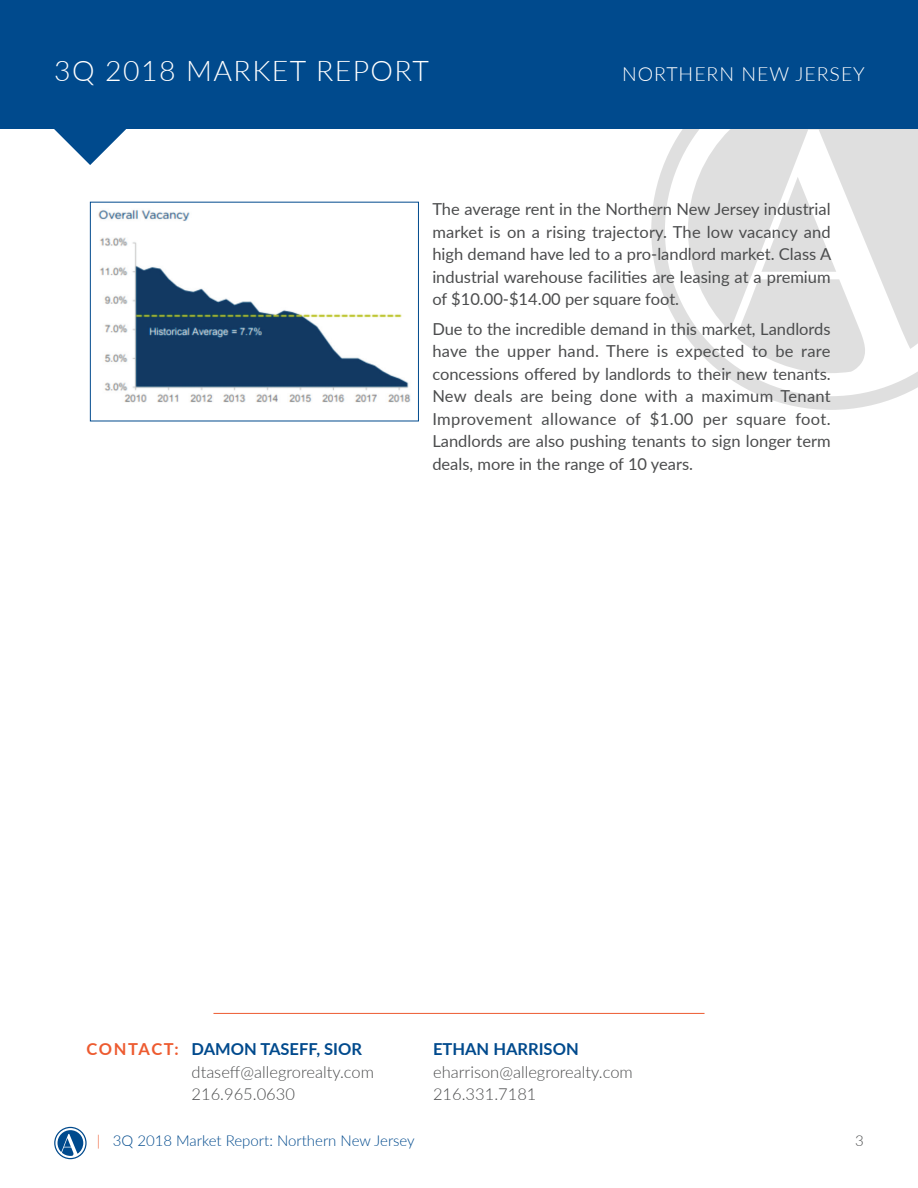
<style>
.page{position:relative;width:918px;height:1188px;background:#fff}
.page>*{position:absolute;margin:0;border:0;box-sizing:border-box;transform-origin:0 0}
.t1{font:300 28.5px "Lato";letter-spacing:.05em;color:#fff}
.t2{font:300 19.5px "Lato";letter-spacing:.05em;color:#fff}
.t3{font:16.5px/22.5px "Lato";color:#4b4c4d;text-align:justify}
.t4{font:300 16.5px "Lato";color:#4b4c4d}
.t5{font:700 16.5px "Lato";color:#004a8d}
.t6{font:300 15px "Lato";color:#004a8d}
.t7{font:300 15px "Lato";color:#4b4c4d}
.s1{color:#ed5b30}
</style>
<div class="page">
<svg style="left:651px;top:129px;width:267px;height:281px"></svg>
<svg style="left:737px;top:349px;width:128px;height:24px"></svg>
<svg style="left:688px;top:129px;width:230px;height:220px;fill:#dfdfdf"></svg>
<div style="left:0;top:0;width:918px;height:129px;background:#004a8d"></div>
<svg style="left:54px;top:129px;width:72px;height:36px"></svg>
<svg style="left:54px;top:1127px;width:33px;height:32px"></svg>
<img style="left:98px;top:210px;width:313px;height:193px">
<div style="left:90px;top:202px;width:329px;height:219px;border:1px solid #004a8d"></div>
<hr style="left:213px;top:1013px;width:492px;height:1px;background:#ed5b30">
<h1 class="t1" style="left:54px;top:51px;width:376px">3Q 2018 MARKET REPORT</h1>
<p class="t2" style="left:622px;top:60px;width:244px">NORTHERN NEW JERSEY</p>
<p class="t3" style="left:432px;top:197px;width:400px">The average rent in the Northern New Jersey industrial market is on a rising trajectory. The low vacancy and high demand have led to a pro-landlord market. Class A industrial warehouse facilities are leasing at a premium of $10.00-$14.00 per square foot.</p>
<p class="t3" style="left:432px;top:317px;width:400px">Due to the incredible demand in this market, Landlords have the upper hand. There is expected to be rare concessions offered by landlords to their new tenants.<br>New deals are being done with a maximum Tenant Improvement allowance of $1.00 per square foot.<br>Landlords are also pushing tenants to sign longer term deals, more in the range of 10 years.</p>
<p class="t5" style="left:87px;top:1037px;width:277px"><span class="s1">CONTACT:</span> DAMON TASEFF, SIOR</p>
<p class="t5" style="left:433px;top:1037px;width:147px">ETHAN HARRISON</p>
<p class="t4" style="left:192px;top:1060px;width:184px">dtaseff@allegrorealty.com</p>
<p class="t4" style="left:433px;top:1060px;width:201px">eharrison@allegrorealty.com</p>
<p class="t4" style="left:192px;top:1083px;width:105px">216.965.0630</p>
<p class="t4" style="left:433px;top:1083px;width:105px">216.331.7181</p>
<p class="t6" style="left:97px;top:1130px;width:319px"><span class="s1">|</span> 3Q 2018 Market Report: Northern New Jersey</p>
<p class="t7" style="left:855px;top:1130px;width:10px">3</p>
</div>
